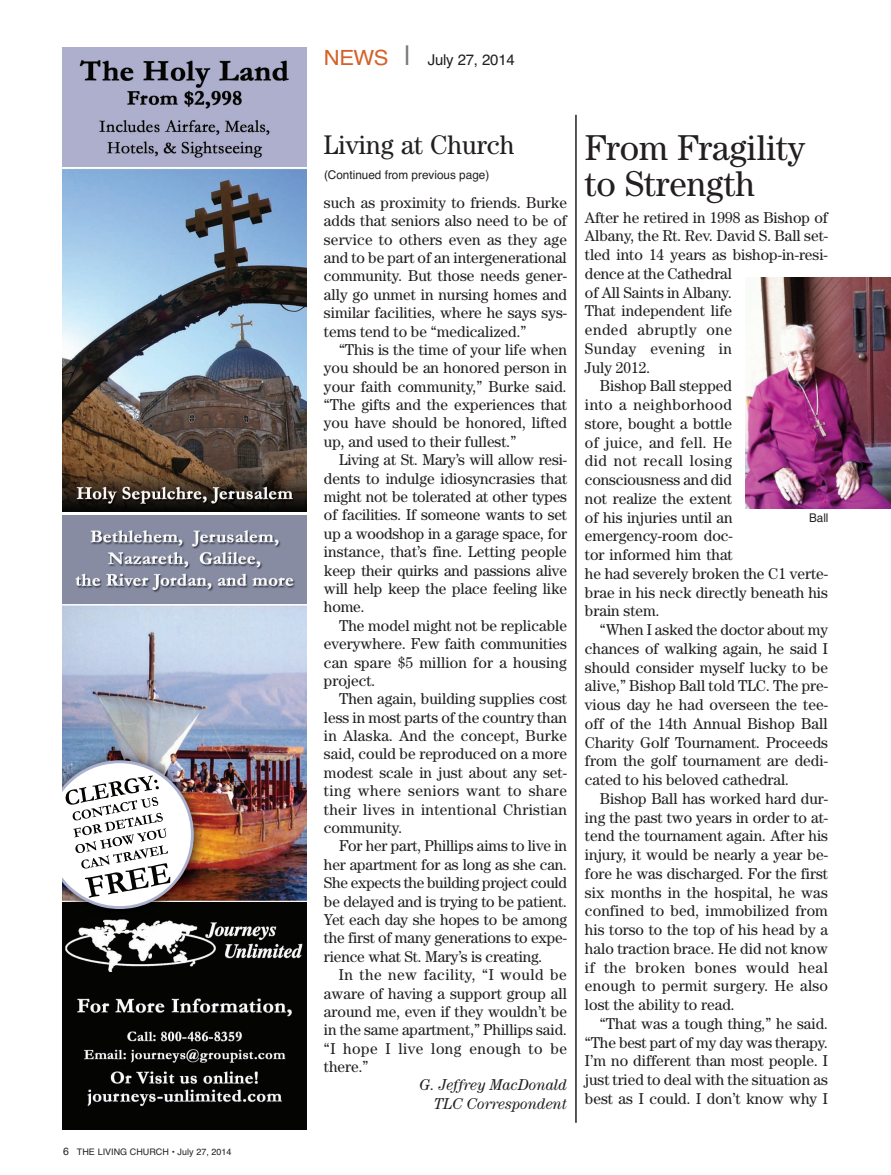
<style>
.page{position:relative;width:891px;height:1175px;background:#fff}
.page>*{position:absolute;margin:0;border:0;box-sizing:border-box;transform-origin:0 0}
.t1{font:36px/36px "Century";color:#231f20}
.t2{font:27px "Century";color:#231f20}
.t3{font:15.75px/18.5px "Century";color:#231f20;text-align:justify}
.t4{font:15.75px "Century";letter-spacing:.03em;color:#231f20}
.t5{font:italic 15.75px/18.5px "Century";color:#231f20;text-align:right}
.t6{font:15.75px "Century";letter-spacing:.02em;color:#231f20}
.t7{font:15px "Helvetica";letter-spacing:-.015em;color:#231f20}
.t8{font:12px "Helvetica";color:#231f20}
.t9{font:9px "Helvetica";color:#231f20}
.s1{font-size:10.5px}
.s2{font-size:21px;color:#d46229}
.s3{font-size:27px;color:#76787b}
</style>
<div class="page">
<img style="left:63px;top:166px;width:243px;height:736px">
<img style="left:63px;top:902px;width:243px;height:227px">
<img style="left:63px;top:47px;width:243px;height:119px">
<img style="left:63px;top:760px;width:131px;height:149px">
<img style="left:63px;top:763px;width:128px;height:143px">
<img style="left:65px;top:783px;width:43px;height:21px">
<img style="left:73px;top:806px;width:29px;height:14px">
<svg style="left:152px;top:797px;width:6px;height:9px"></svg>
<img style="left:73px;top:826px;width:29px;height:11px">
<svg style="left:156px;top:813px;width:7px;height:8px"></svg>
<img style="left:75px;top:841px;width:37px;height:12px">
<svg style="left:156px;top:828px;width:10px;height:10px"></svg>
<img style="left:81px;top:856px;width:28px;height:12px">
<img style="left:85px;top:872px;width:44px;height:25px">
<img style="left:63px;top:468px;width:243px;height:135px">
<img style="left:63px;top:512px;width:243px;height:2px">
<hr style="left:575px;top:115px;width:2px;height:1007px;background:#231f20">
<img style="left:746px;top:278px;width:145px;height:230px">
<p class="t9" style="left:63px;top:1146px;width:170px"><span class="s1">6</span> THE LIVING CHURCH • July 27, 2014</p>
<p class="t7" style="left:324px;top:51px;width:192px"><span class="s2">NEwS</span> <span class="s3">|</span> July 27, 2014</p>
<h2 class="t2" style="left:324px;top:135px;width:192px">Living at Church</h2>
<p class="t8" style="left:324px;top:168px;width:167px">(Continued from previous page)</p>
<p class="t3" style="left:324px;top:195px;width:245px">such as proximity to friends. Burke adds that seniors also need to be of service to others even as they age and to be part of an intergenerational community. But those needs gener&shy;ally go unmet in nursing homes and similar facilities, where he says sys&shy;tems tend to be “medicalized.”</p>
<p class="t3" style="left:324px;top:342px;width:245px;text-indent:15px">“This is the time of your life when you should be an honored person in your faith community,” Burke said. “The gifts and the experiences that you have should be honored, lifted up, and used to their fullest.”</p>
<p class="t3" style="left:324px;top:452px;width:245px;text-indent:15px">Living at St. Mary’s will allow resi&shy;dents to indulge idiosyncrasies that might not be tolerated at other types of facilities. If someone wants to set up a woodshop in a garage space, for instance, that’s fine. Letting people keep their quirks and passions alive will help keep the place feeling like home.</p>
<p class="t3" style="left:324px;top:617px;width:245px;text-indent:15px">The model might not be replicable everywhere. Few faith communities can spare $5 million for a housing project.</p>
<p class="t3" style="left:324px;top:691px;width:245px;text-indent:15px">Then again, building supplies cost less in most parts of the country than in Alaska. And the concept, Burke said, could be reproduced on a more modest scale in just about any set&shy;ting where seniors want to share their lives in intentional Christian community.</p>
<p class="t3" style="left:324px;top:838px;width:245px;text-indent:15px">For her part, Phillips aims to live in her apartment for as long as she can.<br>She expects the building project could be delayed and is trying to be patient.<br>Yet each day she hopes to be among the first of many generations to expe&shy;rience what St. Mary’s is creating.</p>
<p class="t3" style="left:324px;top:966px;width:245px;text-indent:15px">In the new facility, “I would be aware of having a support group all around me, even if they wouldn’t be in the same apartment,” Phillips said. “I hope I live long enough to be there.”</p>
<p class="t5" style="left:419px;top:1077px;width:149px">G. Jeffrey MacDonald<br>TLC Correspondent</p>
<h1 class="t1" style="left:585px;top:133px;width:222px">From Fragility to Strength</h1>
<p class="t3" style="left:585px;top:209px;width:245px">After he retired in 1998 as Bishop of</p>
<p class="t3" style="left:585px;top:228px;width:245px">Albany, the Rt. Rev. David S. Ball set-</p>
<p class="t3" style="left:585px;top:247px;width:244px">tled into 14 years as bishop-in-resi-</p>
<p class="t3" style="left:585px;top:266px;width:149px">dence at the Cathedral</p>
<p class="t3" style="left:585px;top:284px;width:148px">of All Saints in Albany.</p>
<p class="t3" style="left:585px;top:303px;width:149px">That independent life</p>
<p class="t4" style="left:585px;top:324px;width:149px">ended abruptly one</p>
<p class="t4" style="left:585px;top:343px;width:149px">Sunday evening in</p>
<p class="t3" style="left:585px;top:359px;width:67px">July 2012.</p>
<p class="t3" style="left:600px;top:378px;width:134px">Bishop Ball stepped</p>
<p class="t4" style="left:585px;top:399px;width:149px">into a neighborhood</p>
<p class="t3" style="left:585px;top:416px;width:149px">store, bought a bottle</p>
<p class="t6" style="left:585px;top:437px;width:149px">of juice, and fell. He</p>
<p class="t4" style="left:585px;top:455px;width:149px">did not recall losing</p>
<p class="t3" style="left:585px;top:472px;width:148px">consciousness and did</p>
<p class="t3" style="left:585px;top:491px;width:149px">not realize the extent</p>
<p class="t3" style="left:585px;top:509px;width:149px">of his injuries until an</p>
<p class="t3" style="left:585px;top:528px;width:149px">emergency-room doc-</p>
<p class="t3" style="left:585px;top:547px;width:149px">tor informed him that</p>
<p class="t3" style="left:585px;top:566px;width:245px">he had severely broken the C1 verte-</p>
<p class="t3" style="left:585px;top:584px;width:245px">brae in his neck directly beneath his</p>
<p class="t3" style="left:585px;top:603px;width:76px">brain stem.</p>
<p class="t3" style="left:600px;top:622px;width:230px">“When I asked the doctor about my</p>
<p class="t3" style="left:585px;top:640px;width:245px">chances of walking again, he said I</p>
<p class="t3" style="left:585px;top:659px;width:245px">should consider myself lucky to be</p>
<p class="t3" style="left:585px;top:678px;width:245px">alive,” Bishop Ball told TLC. The pre-</p>
<p class="t3" style="left:585px;top:697px;width:244px">vious day he had overseen the tee-</p>
<p class="t3" style="left:585px;top:715px;width:244px">off of the 14th Annual Bishop Ball</p>
<p class="t3" style="left:585px;top:734px;width:245px">Charity Golf Tournament. Proceeds</p>
<p class="t3" style="left:585px;top:753px;width:245px">from the golf tournament are dedi-</p>
<p class="t3" style="left:585px;top:772px;width:206px">cated to his beloved cathedral.</p>
<p class="t3" style="left:600px;top:790px;width:230px">Bishop Ball has worked hard dur-</p>
<p class="t3" style="left:585px;top:809px;width:245px">ing the past two years in order to at-</p>
<p class="t3" style="left:585px;top:828px;width:245px">tend the tournament again. After his</p>
<p class="t3" style="left:585px;top:847px;width:245px">injury, it would be nearly a year be-</p>
<p class="t3" style="left:585px;top:865px;width:245px">fore he was discharged. For the first</p>
<p class="t3" style="left:585px;top:884px;width:244px">six months in the hospital, he was</p>
<p class="t3" style="left:585px;top:903px;width:245px">confined to bed, immobilized from</p>
<p class="t3" style="left:585px;top:922px;width:245px">his torso to the top of his head by a</p>
<p class="t3" style="left:585px;top:940px;width:245px">halo traction brace. He did not know</p>
<p class="t4" style="left:585px;top:961px;width:245px">if the broken bones would heal</p>
<p class="t3" style="left:585px;top:978px;width:245px">enough to permit surgery. He also</p>
<p class="t3" style="left:585px;top:997px;width:151px">lost the ability to read.</p>
<p class="t3" style="left:600px;top:1015px;width:230px">“That was a tough thing,” he said.</p>
<p class="t3" style="left:585px;top:1034px;width:244px">“The best part of my day was therapy.</p>
<p class="t3" style="left:585px;top:1053px;width:245px">I’m no different than most people. I</p>
<p class="t3" style="left:585px;top:1072px;width:244px">just tried to deal with the situation as</p>
<p class="t3" style="left:585px;top:1090px;width:245px">best as I could. I don’t know why I</p>
<p class="t8" style="left:809px;top:511px;width:21px">Ball</p>
</div>
